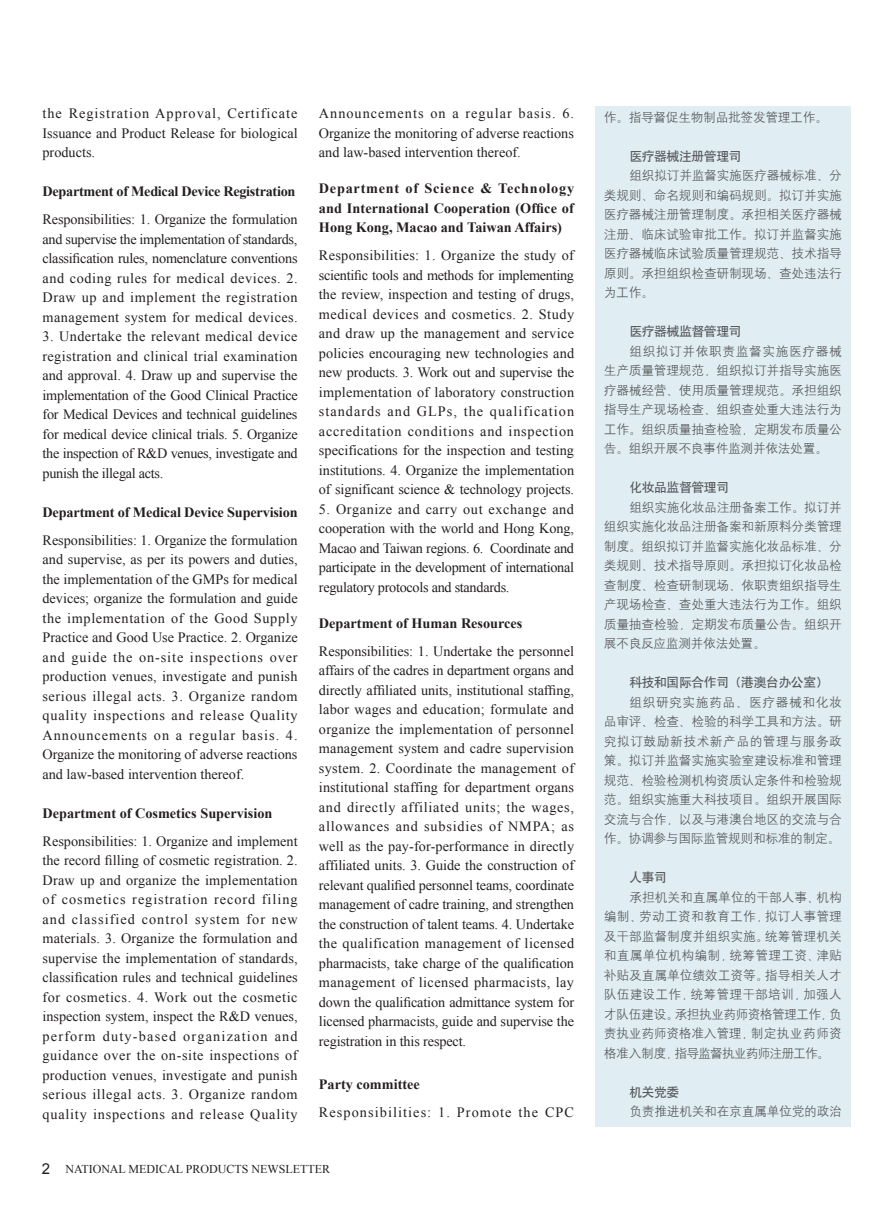
<style>
.page{position:relative;width:893px;height:1212px;background:#fff}
.page>*{position:absolute;margin:0;border:0;box-sizing:border-box;transform-origin:0 0}
.t1{font:15px "Arial";color:#231f20}
.英文{font:14.25px/19.5px "Times New Roman";color:#231f20;text-align:justify}
.英文-2{font:700 14.25px/19.5px "Times New Roman";color:#231f20;text-align:justify}
.英文-3{font:700 14.25px "Times New Roman";letter-spacing:-.02em;color:#231f20}
.英文-4{font:14.25px "Times New Roman";letter-spacing:.075em;color:#231f20}
.中文{font:12.75px/19.5px "H Yg 2 gj";letter-spacing:-.02em;color:#57585a;text-align:justify}
.中文-2{font:12.75px "H Yb 1 gj";letter-spacing:-.025em;color:#57585a}
.t2{font:12px "Times New Roman";color:#231f20}
</style>
<div class="page">
<div style="left:595px;top:106px;width:255px;height:1021px;background:#e0eef3"></div>
<p class="英文" style="left:43px;top:103px;width:257px">the Registration Approval, Certificate Issuance and Product Release for biological products.</p>
<p class="英文-3" style="left:43px;top:182px;width:254px">Department of Medical Device Registration</p>
<p class="英文" style="left:43px;top:209px;width:257px">Responsibilities: 1. Organize the formulation and supervise the implementation of standards, classification rules, nomenclature conventions and coding rules for medical devices. 2.<br>Draw up and implement the registration management system for medical devices.</p>
<p class="英文" style="left:43px;top:326px;width:257px">3. Undertake the relevant medical device registration and clinical trial examination and approval. 4. Draw up and supervise the implementation of the Good Clinical Practice for Medical Devices and technical guidelines for medical device clinical trials. 5. Organize the inspection of R&amp;D venues, investigate and punish the illegal acts.</p>
<p class="英文-2" style="left:43px;top:502px;width:257px">Department of Medical Device Supervision</p>
<p class="英文" style="left:43px;top:530px;width:257px">Responsibilities: 1. Organize the formulation and supervise, as per its powers and duties, the implementation of the GMPs for medical devices; organize the formulation and guide the implementation of the Good Supply Practice and Good Use Practice. 2. Organize and guide the on-site inspections over production venues, investigate and punish serious illegal acts. 3. Organize random quality inspections and release Quality Announcements on a regular basis. 4.<br>Organize the monitoring of adverse reactions and law-based intervention thereof.</p>
<p class="英文-2" style="left:43px;top:803px;width:231px">Department of Cosmetics Supervision</p>
<p class="英文" style="left:43px;top:831px;width:257px">Responsibilities: 1. Organize and implement the record filling of cosmetic registration. 2.<br>Draw up and organize the implementation of cosmetics registration record filing and classified control system for new materials. 3. Organize the formulation and supervise the implementation of standards, classification rules and technical guidelines for cosmetics. 4. Work out the cosmetic inspection system, inspect the R&amp;D venues, perform duty-based organization and guidance over the on-site inspections of production venues, investigate and punish serious illegal acts. 3. Organize random quality inspections and release Quality</p>
<p class="英文" style="left:319px;top:103px;width:257px">Announcements on a regular basis. 6.<br>Organize the monitoring of adverse reactions and law-based intervention thereof.</p>
<p class="英文-2" style="left:319px;top:178px;width:257px">Department of Science &amp; Technology and International Cooperation (Office of Hong Kong, Macao and Taiwan Affairs)</p>
<p class="英文" style="left:319px;top:245px;width:257px">Responsibilities: 1. Organize the study of scientific tools and methods for implementing the review, inspection and testing of drugs, medical devices and cosmetics. 2. Study and draw up the management and service policies encouraging new technologies and new products. 3. Work out and supervise the implementation of laboratory construction standards and GLPs, the qualification accreditation conditions and inspection specifications for the inspection and testing institutions. 4. Organize the implementation of significant science &amp; technology projects.</p>
<p class="英文" style="left:319px;top:499px;width:257px">5. Organize and carry out exchange and cooperation with the world and Hong Kong, Macao and Taiwan regions. 6. Coordinate and participate in the development of international regulatory protocols and standards.</p>
<p class="英文-2" style="left:319px;top:613px;width:205px">Department of Human Resources</p>
<p class="英文" style="left:319px;top:641px;width:257px">Responsibilities: 1. Undertake the personnel affairs of the cadres in department organs and directly affiliated units, institutional staffing, labor wages and education; formulate and organize the implementation of personnel management system and cadre supervision system. 2. Coordinate the management of institutional staffing for department organs and directly affiliated units; the wages, allowances and subsidies of NMPA; as well as the pay-for-performance in directly affiliated units. 3. Guide the construction of relevant qualified personnel teams, coordinate management of cadre training, and strengthen the construction of talent teams. 4. Undertake the qualification management of licensed pharmacists, take charge of the qualification management of licensed pharmacists, lay down the qualification admittance system for licensed pharmacists, guide and supervise the registration in this respect.</p>
<p class="英文-2" style="left:319px;top:1074px;width:102px">Party committee</p>
<p class="英文-4" style="left:319px;top:1103px;width:257px">Responsibilities: 1. Promote the CPC</p>
<p class="t1" style="left:42px;top:1159px;width:10px">2</p>
<p class="t2" style="left:65px;top:1161px;width:266px">NATIONAL MEDICAL PRODUCTS NEWSLETTER</p>
<p class="中文" style="left:604px;top:107px;width:226px">作。指导督促生物制品批签发管理工作。</p>
<p class="中文-2" style="left:629px;top:149px;width:114px">医疗器械注册管理司</p>
<p class="中文" style="left:604px;top:166px;width:240px;text-indent:26px">组织拟订并监督实施医疗器械标准、分类规则、命名规则和编码规则。拟订并实施医疗器械注册管理制度。承担相关医疗器械注册、临床试验审批工作。拟订并监督实施医疗器械临床试验质量管理规范、技术指导原则。承担组织检查研制现场、查处违法行为工作。</p>
<p class="中文-2" style="left:629px;top:325px;width:114px">医疗器械监督管理司</p>
<p class="中文" style="left:604px;top:341px;width:240px;text-indent:26px">组织拟订并依职责监督实施医疗器械生产质量管理规范，组织拟订并指导实施医疗器械经营、使用质量管理规范。承担组织指导生产现场检查、组织查处重大违法行为工作。组织质量抽查检验，定期发布质量公告。组织开展不良事件监测并依法处置。</p>
<p class="中文-2" style="left:629px;top:481px;width:101px">化妆品监督管理司</p>
<p class="中文" style="left:604px;top:497px;width:240px;text-indent:26px">组织实施化妆品注册备案工作。拟订并组织实施化妆品注册备案和新原料分类管理制度。组织拟订并监督实施化妆品标准、分类规则、技术指导原则。承担拟订化妆品检查制度、检查研制现场、依职责组织指导生产现场检查、查处重大违法行为工作。组织质量抽查检验，定期发布质量公告。组织开展不良反应监测并依法处置。</p>
<p class="中文-2" style="left:629px;top:676px;width:201px">科技和国际合作司（港澳台办公室）</p>
<p class="中文" style="left:604px;top:692px;width:240px;text-indent:26px">组织研究实施药品、医疗器械和化妆品审评、检查、检验的科学工具和方法。研究拟订鼓励新技术新产品的管理与服务政策。拟订并监督实施实验室建设标准和管理规范、检验检测机构资质认定条件和检验规范。组织实施重大科技项目。组织开展国际交流与合作，以及与港澳台地区的交流与合作。协调参与国际监管规则和标准的制定。</p>
<p class="中文-2" style="left:629px;top:871px;width:39px">人事司</p>
<p class="中文" style="left:604px;top:887px;width:240px;text-indent:26px">承担机关和直属单位的干部人事、机构编制、劳动工资和教育工作，拟订人事管理及干部监督制度并组织实施。统筹管理机关和直属单位机构编制，统筹管理工资、津贴补贴及直属单位绩效工资等。指导相关人才队伍建设工作，统筹管理干部培训，加强人才队伍建设。承担执业药师资格管理工作，负责执业药师资格准入管理，制定执业药师资格准入制度，指导监督执业药师注册工作。</p>
<p class="中文-2" style="left:629px;top:1085px;width:52px">机关党委</p>
<p class="中文" style="left:629px;top:1102px;width:214px">负责推进机关和在京直属单位党的政治</p>
</div>
